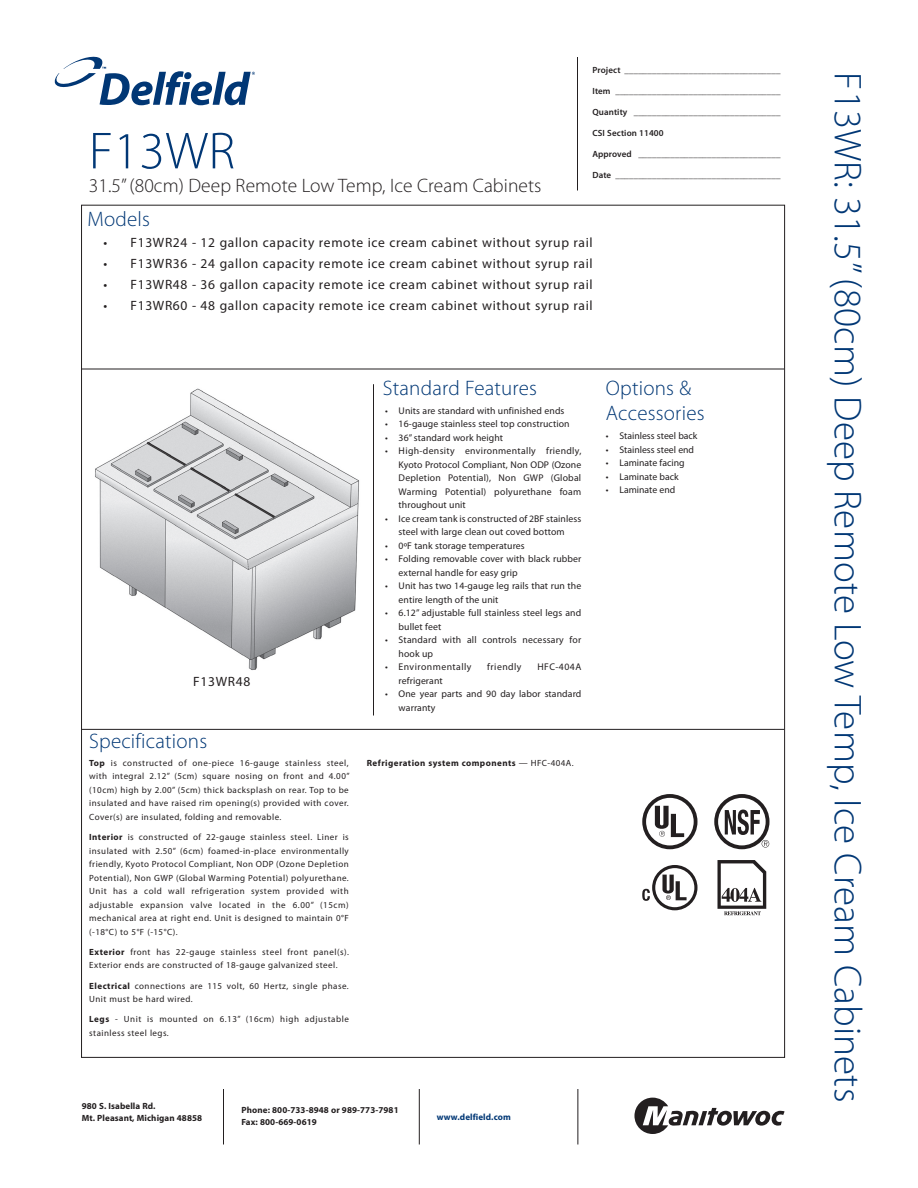
<style>
.page{position:relative;width:918px;height:1188px;background:#fff}
.page>*{position:absolute;margin:0;border:0;box-sizing:border-box;transform-origin:0 0}
.t1{font:300 52.5px "Myriad Pro";letter-spacing:.005em;color:#013775}
.t2{font:300 39px "Myriad Pro";letter-spacing:.005em;color:#013775}
.t3{font:300 21px/25.5px "Myriad Pro";letter-spacing:.01em;color:#013775}
.t4{font:300 19.5px "Myriad Pro";letter-spacing:.005em;color:#231f20}
.t5{font:13.5px "Myriad Pro";letter-spacing:.05em;color:#231f20}
.t6{font:9.75px/13.5px "Myriad Pro";letter-spacing:.01em;color:#231f20}
.t7{font:9.75px "Myriad Pro";letter-spacing:.045em;color:#231f20}
.t8{font:9px/13.5px "Myriad Pro";letter-spacing:.05em;color:#231f20}
.t9{font:600 9px "Myriad Pro";letter-spacing:.01em;color:#231f20}
.t10{font:700 9px/12px "Myriad Pro";letter-spacing:.01em;color:#231f20}
.t11{font:700 9px "Myriad Pro";letter-spacing:.05em;color:#231f20}
.t12{font:700 9px "Myriad Pro";letter-spacing:.01em;color:#013775}
.s1{font-weight:700}
.s2{font-weight:400}
</style>
<div class="page">
<hr style="left:81px;top:369px;width:703px;height:1px;background:#231f20">
<hr style="left:82px;top:729px;width:702px;height:1px;background:#231f20">
<hr style="left:373px;top:384px;width:1px;height:331px;background:#231f20">
<hr style="left:577px;top:57px;width:1px;height:133px;background:#231f20">
<hr style="left:223px;top:1089px;width:1px;height:55px;background:#231f20">
<hr style="left:419px;top:1089px;width:1px;height:55px;background:#231f20">
<hr style="left:578px;top:1089px;width:1px;height:55px;background:#231f20">
<svg style="left:55px;top:57px;width:200px;height:48px"></svg>
<svg style="left:634px;top:1098px;width:151px;height:36px"></svg>
<div style="left:642px;top:794px;width:55px;height:55px;border:4px solid #231f20;border-radius:50%"></div>
<svg style="left:655px;top:806px;width:29px;height:31px"></svg>
<div style="left:652px;top:865px;width:46px;height:45px;border:3px solid #231f20;border-radius:50%"></div>
<svg style="left:662px;top:875px;width:25px;height:25px"></svg>
<svg style="left:642px;top:889px;width:8px;height:12px"></svg>
<div style="left:714px;top:794px;width:56px;height:55px;border:4px solid #231f20;border-radius:50%"></div>
<svg style="left:725px;top:810px;width:44px;height:38px"></svg>
<svg style="left:717px;top:860px;width:49px;height:55px"></svg>
<img style="left:95px;top:388px;width:264px;height:282px">
<h1 class="t1" style="left:89px;top:119px;width:148px">F13WR</h1>
<h3 class="t4" style="left:89px;top:174px;width:454px">31.5” (80cm) Deep Remote Low Temp, Ice Cream Cabinets</h3>
<h3 class="t3" style="left:87px;top:206px;width:64px">Models</h3>
<p class="t9" style="left:592px;top:65px;width:190px">Project __________________________________</p>
<p class="t9" style="left:592px;top:86px;width:190px">Item ____________________________________</p>
<p class="t9" style="left:592px;top:107px;width:190px">Quantity ________________________________</p>
<p class="t9" style="left:592px;top:128px;width:73px">CSI Section 11400</p>
<p class="t9" style="left:592px;top:149px;width:190px">Approved _______________________________</p>
<p class="t9" style="left:592px;top:170px;width:190px">Date ____________________________________</p>
<h3 class="t5" style="left:104px;top:234px;width:491px">• F13WR24 - 12 gallon capacity remote ice cream cabinet without syrup rail</h3>
<h3 class="t5" style="left:104px;top:255px;width:491px">• F13WR36 - 24 gallon capacity remote ice cream cabinet without syrup rail</h3>
<h3 class="t5" style="left:104px;top:276px;width:491px">• F13WR48 - 36 gallon capacity remote ice cream cabinet without syrup rail</h3>
<h3 class="t5" style="left:104px;top:297px;width:491px">• F13WR60 - 48 gallon capacity remote ice cream cabinet without syrup rail</h3>
<h3 class="t5" style="left:193px;top:673px;width:59px">F13WR48</h3>
<h3 class="t3" style="left:89px;top:728px;width:119px">Specifications</h3>
<p class="t8" style="left:89px;top:756px;width:262px;text-align:justify"><span class="s1">Top</span> is constructed of one-piece 16-gauge stainless steel, with integral 2.12” (5cm) square nosing on front and 4.00” (10cm) high by 2.00” (5cm) thick backsplash on rear. Top to be insulated and have raised rim opening(s) provided with cover.<br>Cover(s) are insulated, folding and removable.</p>
<p class="t8" style="left:89px;top:830px;width:261px;text-align:justify"><span class="s1">Interior</span> is constructed of 22-gauge stainless steel. Liner is insulated with 2.50” (6cm) foamed-in-place environmentally friendly, Kyoto Protocol Compliant, Non ODP (Ozone Depletion Potential), Non GWP (Global Warming Potential) polyurethane.<br>Unit has a cold wall refrigeration system provided with adjustable expansion valve located in the 6.00” (15cm) mechanical area at right end. Unit is designed to maintain 0°F (-18°C) to 5°F (-15°C).</p>
<p class="t8" style="left:89px;top:945px;width:261px"><span class="s1">Exterior</span> front has 22-gauge stainless steel front panel(s).<br>Exterior ends are constructed of 18-gauge galvanized steel.</p>
<p class="t8" style="left:89px;top:979px;width:261px"><span class="s1">Electrical</span> connections are 115 volt, 60 Hertz, single phase.<br>Unit must be hard wired.</p>
<p class="t8" style="left:89px;top:1013px;width:261px"><span class="s1">Legs</span> - Unit is mounted on 6.13” (16cm) high adjustable stainless steel legs.</p>
<h3 class="t3" style="left:383px;top:375px;width:156px">Standard Features</h3>
<h3 class="t3" style="left:606px;top:375px;width:100px">Options &amp;<br>Accessories</h3>
<p class="t6" style="left:385px;top:404px;width:181px">• Units are standard with unfinished ends</p>
<p class="t6" style="left:385px;top:417px;width:186px">• 16-gauge stainless steel top construction</p>
<p class="t6" style="left:385px;top:431px;width:120px">• 36” standard work height</p>
<p class="t6" style="left:399px;top:444px;width:184px;text-align:justify;text-indent:-14px">• High-density environmentally friendly, Kyoto Protocol Compliant, Non ODP (Ozone Depletion Potential), Non GWP (Global Warming Potential) polyurethane foam throughout unit</p>
<p class="t6" style="left:385px;top:512px;width:198px;text-align:center">• Ice cream tank is constructed of 2BF stainless steel with large clean out coved bottom</p>
<p class="t6" style="left:385px;top:539px;width:141px">• 0ºF tank storage temperatures</p>
<p class="t6" style="left:399px;top:552px;width:184px;text-indent:-14px">• Folding removable cover with black rubber external handle for easy grip</p>
<p class="t6" style="left:399px;top:579px;width:184px;text-indent:-14px">• Unit has two 14-gauge leg rails that run the entire length of the unit</p>
<p class="t6" style="left:399px;top:606px;width:184px;text-indent:-14px">• 6.12” adjustable full stainless steel legs and bullet feet</p>
<p class="t6" style="left:399px;top:633px;width:184px;text-indent:-14px">• Standard with all controls necessary for hook up</p>
<p class="t7" style="left:385px;top:661px;width:88px">• Environmentally</p>
<p class="t7" style="left:487px;top:661px;width:36px">friendly</p>
<p class="t6" style="left:537px;top:660px;width:45px">HFC-404A</p>
<p class="t6" style="left:399px;top:674px;width:46px">refrigerant</p>
<p class="t6" style="left:399px;top:687px;width:184px;text-indent:-14px">• One year parts and 90 day labor standard warranty</p>
<p class="t6" style="left:606px;top:429px;width:93px">• Stainless steel back</p>
<p class="t6" style="left:606px;top:443px;width:90px">• Stainless steel end</p>
<p class="t6" style="left:606px;top:456px;width:80px">• Laminate facing</p>
<p class="t6" style="left:606px;top:470px;width:74px">• Laminate back</p>
<p class="t6" style="left:606px;top:483px;width:71px">• Laminate end</p>
<p class="t11" style="left:367px;top:757px;width:208px">Refrigeration system components <span class="s2">— HFC-404A.</span></p>
<p class="t10" style="left:82px;top:1100px;width:122px">980 S. Isabella Rd.<br>Mt. Pleasant, Michigan 48858</p>
<p class="t10" style="left:242px;top:1104px;width:159px">Phone: 800-733-8948 or 989-773-7981<br>Fax: 800-669-0619</p>
<p class="t12" style="left:437px;top:1111px;width:75px">www.delfield.com</p>
<h2 class="t2" style="left:871px;top:72px;width:1031px;rotate:90deg">F13WR: 31.5” (80cm) Deep Remote Low Temp, Ice Cream Cabinets</h2>
</div>
